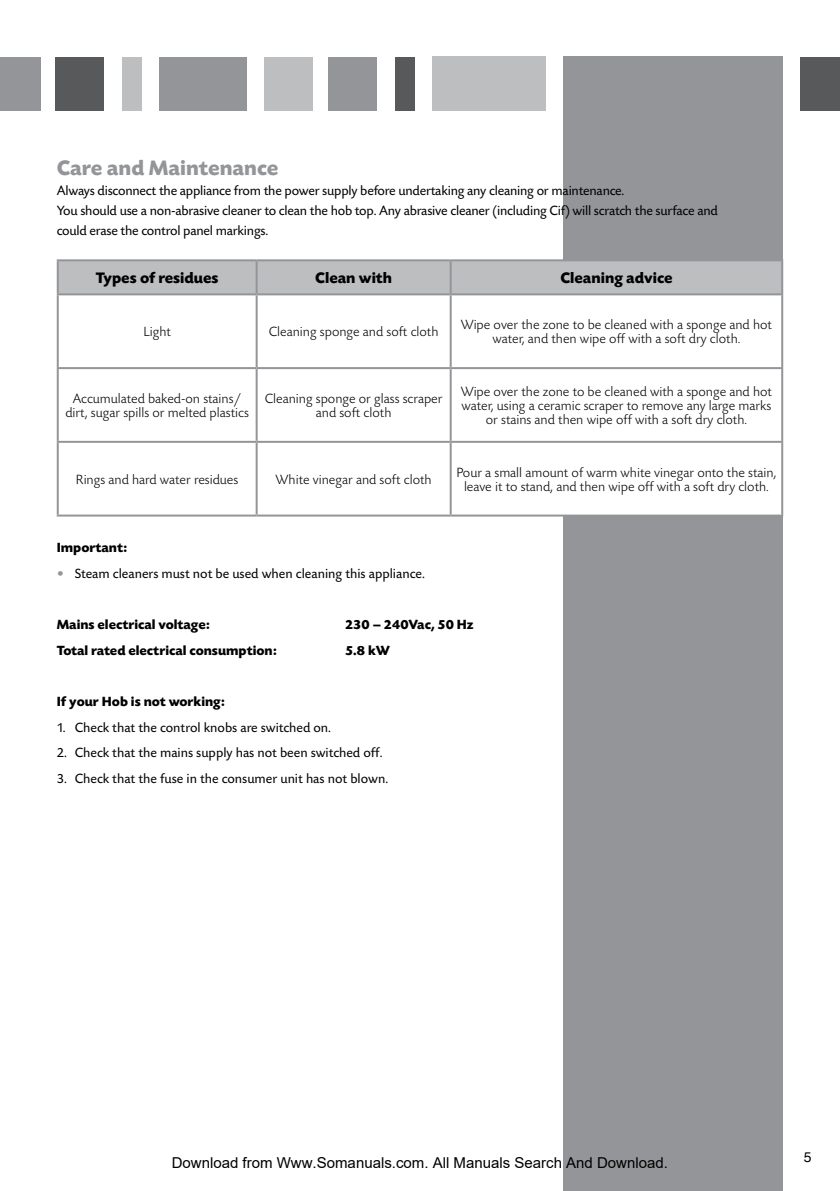
<style>
.page{position:relative;width:840px;height:1191px;background:#fff}
.page>*{position:absolute;margin:0;border:0;box-sizing:border-box;transform-origin:0 0}
.t1{font:700 22px "Today SB";color:#939598}
.t2{font:700 16px "Today SB";color:#000}
.t3{font:15px "Arial";color:#000}
.t4{font:300 14px/14px "Today SB";color:#000;text-align:center}
.t5{font:14px/20px "Today SB";letter-spacing:-.015em;color:#000}
.t6{font:700 14px "Today SB";color:#000}
.t7{font:14px "Helvetica";color:#000}
.s1{color:#939598}
</style>
<div class="page">
<div style="left:800px;top:57px;width:39px;height:53px;background:#58595b"></div>
<div style="left:563px;top:57px;width:219px;height:1134px;background:#939598"></div>
<div style="left:394px;top:57px;width:20px;height:53px;background:#58595b"></div>
<div style="left:328px;top:57px;width:48px;height:53px;background:#939598"></div>
<div style="left:264px;top:57px;width:48px;height:53px;background:#bcbec0"></div>
<div style="left:159px;top:57px;width:88px;height:53px;background:#939598"></div>
<div style="left:122px;top:57px;width:19px;height:53px;background:#bcbec0"></div>
<div style="left:56px;top:57px;width:48px;height:53px;background:#58595b"></div>
<div style="left:0;top:57px;width:40px;height:53px;background:#939598"></div>
<div style="left:432px;top:57px;width:113px;height:54px;background:#bcbec0"></div>
<div style="left:59px;top:261px;width:721px;height:32px;background:#bcbec0"></div>
<svg style="left:59px;top:295px;width:721px;height:219px"></svg>
<hr style="left:57px;top:259px;width:199px;height:2px;background:#939598">
<hr style="left:57px;top:261px;width:2px;height:32px;background:#939598">
<hr style="left:256px;top:259px;width:194px;height:2px;background:#939598">
<hr style="left:255px;top:261px;width:2px;height:32px;background:#939598">
<hr style="left:450px;top:259px;width:332px;height:2px;background:#939598">
<hr style="left:449px;top:261px;width:2px;height:32px;background:#939598">
<hr style="left:57px;top:293px;width:199px;height:2px;background:#939598">
<hr style="left:57px;top:295px;width:2px;height:72px;background:#939598">
<hr style="left:256px;top:293px;width:194px;height:2px;background:#939598">
<hr style="left:255px;top:295px;width:2px;height:72px;background:#939598">
<hr style="left:450px;top:293px;width:332px;height:2px;background:#939598">
<hr style="left:449px;top:295px;width:2px;height:72px;background:#939598">
<hr style="left:57px;top:367px;width:199px;height:2px;background:#939598">
<hr style="left:57px;top:369px;width:2px;height:72px;background:#939598">
<hr style="left:256px;top:367px;width:194px;height:2px;background:#939598">
<hr style="left:255px;top:369px;width:2px;height:72px;background:#939598">
<hr style="left:450px;top:367px;width:332px;height:2px;background:#939598">
<hr style="left:449px;top:369px;width:2px;height:72px;background:#939598">
<hr style="left:57px;top:441px;width:199px;height:2px;background:#939598">
<hr style="left:57px;top:443px;width:2px;height:71px;background:#939598">
<hr style="left:256px;top:441px;width:194px;height:2px;background:#939598">
<hr style="left:255px;top:443px;width:2px;height:71px;background:#939598">
<hr style="left:450px;top:441px;width:332px;height:2px;background:#939598">
<hr style="left:449px;top:443px;width:2px;height:71px;background:#939598">
<hr style="left:57px;top:514px;width:199px;height:2px;background:#939598">
<hr style="left:256px;top:514px;width:194px;height:2px;background:#939598">
<hr style="left:450px;top:514px;width:332px;height:2px;background:#939598">
<h1 class="t1" style="left:57px;top:156px;width:223px">Care and Maintenance</h1>
<p class="t5" style="left:57px;top:181px;width:662px">Always disconnect the appliance from the power supply before undertaking any cleaning or maintenance.<br>You should use a non-abrasive cleaner to clean the hob top. Any abrasive cleaner (including Cif) will scratch the surface and could erase the control panel markings.</p>
<p class="t2" style="left:96px;top:269px;width:124px">Types of residues</p>
<p class="t2" style="left:315px;top:269px;width:78px">Clean with</p>
<p class="t2" style="left:560px;top:269px;width:114px">Cleaning advice</p>
<p class="t4" style="left:143px;top:325px;width:29px">Light</p>
<p class="t4" style="left:268px;top:325px;width:171px">Cleaning sponge and soft cloth</p>
<p class="t4" style="left:460px;top:318px;width:312px">Wipe over the zone to be cleaned with a sponge and hot water, and then wipe off with a soft dry cloth.</p>
<p class="t4" style="left:65px;top:392px;width:185px">Accumulated baked-on stains/ dirt, sugar spills or melted plastics</p>
<p class="t4" style="left:264px;top:392px;width:179px">Cleaning sponge or glass scraper and soft cloth</p>
<p class="t4" style="left:460px;top:385px;width:312px">Wipe over the zone to be cleaned with a sponge and hot water, using a ceramic scraper to remove any large marks or stains and then wipe off with a soft dry cloth.</p>
<p class="t4" style="left:76px;top:473px;width:164px">Rings and hard water residues</p>
<p class="t4" style="left:275px;top:473px;width:157px">White vinegar and soft cloth</p>
<p class="t4" style="left:456px;top:466px;width:321px">Pour a small amount of warm white vinegar onto the stain, leave it to stand, and then wipe off with a soft dry cloth.</p>
<p class="t6" style="left:57px;top:540px;width:72px">Important:</p>
<p class="t5" style="left:57px;top:563px;width:369px"><span class="s1">•</span> Steam cleaners must not be used when cleaning this appliance.</p>
<p class="t6" style="left:57px;top:617px;width:155px">Mains electrical voltage:</p>
<p class="t6" style="left:345px;top:617px;width:130px">230 – 240Vac, 50 Hz</p>
<p class="t6" style="left:57px;top:642px;width:221px">Total rated electrical consumption:</p>
<p class="t6" style="left:345px;top:642px;width:46px">5.8 kW</p>
<p class="t6" style="left:57px;top:694px;width:169px">If your Hob is not working:</p>
<p class="t5" style="left:57px;top:717px;width:276px">1. Check that the control knobs are switched on.</p>
<p class="t5" style="left:57px;top:743px;width:327px">2. Check that the mains supply has not been switched off.</p>
<p class="t5" style="left:57px;top:769px;width:333px">3. Check that the fuse in the consumer unit has not blown.</p>
<p class="t3" style="left:172px;top:1154px;width:497px">Download from Www.Somanuals.com. All Manuals Search And Download.</p>
<p class="t7" style="left:803px;top:1145px;width:9px">5</p>
</div>
